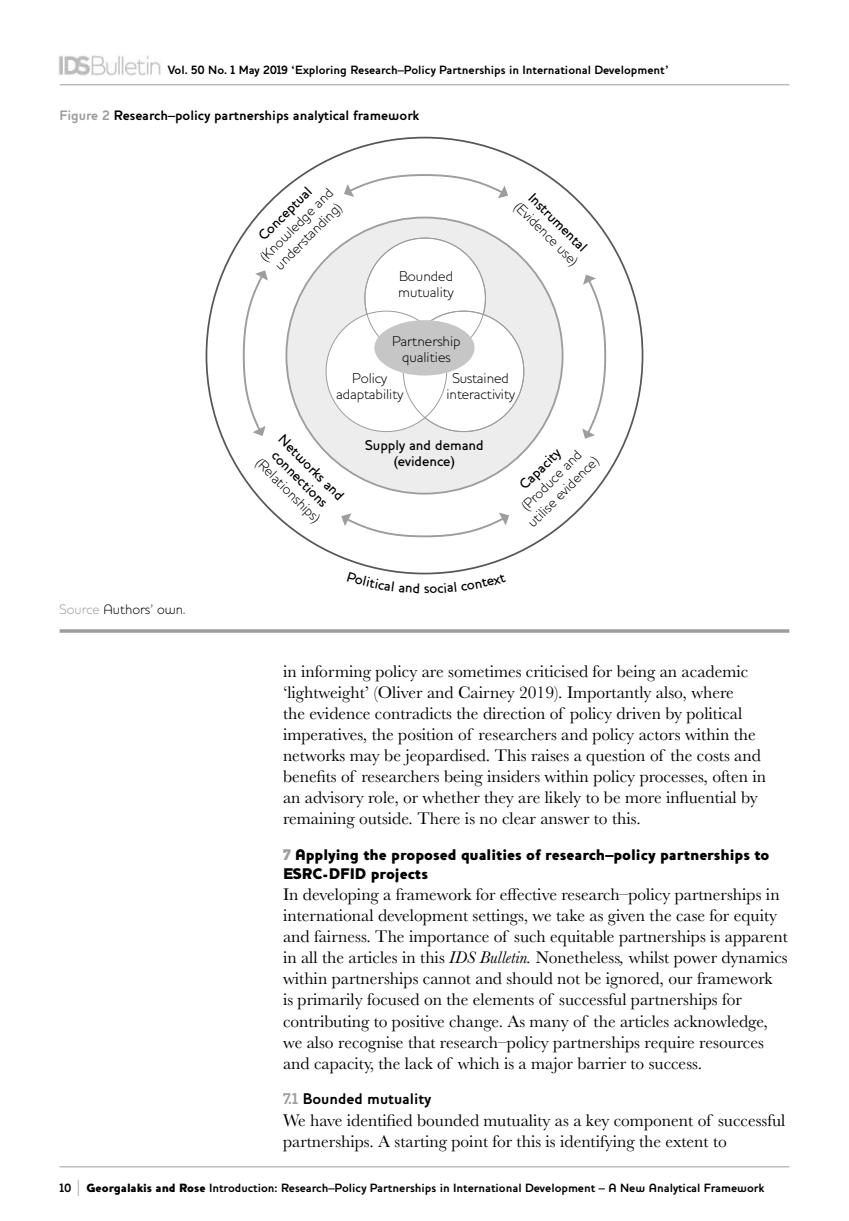
<style>
.page{position:relative;width:849px;height:1221px;background:#fff}
.page>*{position:absolute;margin:0;border:0;box-sizing:border-box;transform-origin:0 0}
.t1{font:17.5px/21px "Baskerville";color:#000}
.t2{font:800 15.75px/19.2px "Houschka";color:#000}
.t3{font:700 15.75px "Houschka";color:#000}
.t4{font:300 14.35px/16.1px "Houschka";color:#000;text-align:center}
.t5{font:500 14.35px/16.1px "Houschka";color:#000;text-align:center}
.t6{font:700 14px "Houschka";color:#000}
.t7{font:300 14px "Houschka";color:#000}
.t8{font:700 12.25px "Houschka";color:#000}
.s1{color:#9d9d9c}
.s2{font-style:italic}
.s3{font-weight:300;font-size:17.5px;color:#9d9d9c}
.s4{font-weight:800}
</style>
<div class="page">
<hr style="left:60px;top:1166px;width:729px;height:1px;background:#9d9d9c">
<hr style="left:60px;top:84px;width:729px;height:1px;background:#9d9d9c">
<img style="left:58px;top:55px;width:103px;height:21px">
<hr style="left:60px;top:629px;width:729px;height:3px;background:#9d9d9c">
<svg style="left:341px;top:512px;width:168px;height:26px"></svg>
<div style="left:286px;top:217px;width:276px;height:276px;background:#ededed;border-radius:50%"></div>
<div style="left:365px;top:238px;width:120px;height:120px;background:#fff;border-radius:50%"></div>
<div style="left:403px;top:311px;width:120px;height:120px;background:#fff;border-radius:50%"></div>
<div style="left:326px;top:311px;width:120px;height:120px;background:#fff;border-radius:50%"></div>
<svg style="left:242px;top:270px;width:26px;height:166px"></svg>
<svg style="left:344px;top:174px;width:164px;height:24px"></svg>
<svg style="left:582px;top:274px;width:25px;height:164px"></svg>
<div style="left:374px;top:320px;width:100px;height:55px;background:#c6c6c6;border-radius:50%"></div>
<svg style="left:386px;top:571px;width:33px;height:4px"></svg>
<svg style="left:430px;top:573px;width:19px;height:2px"></svg>
<p class="t8" style="left:168px;top:63px;width:502px">Vol. 50 No. 1 May 2019 ‘Exploring Research–Policy Partnerships in International Development’</p>
<p class="t6" style="left:60px;top:107px;width:361px"><span class="s1">Figure 2</span> Research–policy partnerships analytical framework</p>
<p class="t5" style="left:255px;top:232px;width:70px;rotate:-45deg">Conceptual</p>
<p class="t4" style="left:256px;top:253px;width:98px;rotate:-45deg">(Knowledge and understanding)</p>
<p class="t4" style="left:398px;top:268px;width:57px;text-align:left">Bounded mutuality</p>
<p class="t4" style="left:392px;top:333px;width:70px">Partnership qualities</p>
<p class="t5" style="left:536px;top:189px;width:78px;rotate:45deg">Instrumental</p>
<p class="t4" style="left:522px;top:198px;width:85px;rotate:45deg">(Evidence use)</p>
<p class="t4" style="left:336px;top:370px;width:69px">Policy adaptability</p>
<p class="t4" style="left:446px;top:370px;width:70px">Sustained interactivity</p>
<p class="t5" style="left:286px;top:431px;width:88px;rotate:45deg">Networks and connections</p>
<p class="t5" style="left:365px;top:437px;width:120px">Supply and demand (evidence)</p>
<p class="t4" style="left:264px;top:454px;width:86px;rotate:45deg">(Relationships)</p>
<p class="t5" style="left:516px;top:481px;width:53px;rotate:-45deg">Capacity</p>
<p class="t4" style="left:512px;top:507px;width:95px;rotate:-45deg">(Produce and utilise evidence)</p>
<p class="t7" style="left:60px;top:601px;width:128px"><span class="s1">Source</span> Authors’ own.</p>
<p class="t5" style="left:424px;top:580px;width:7px">s</p>
<p class="t1" style="left:283px;top:660px;width:484px">in informing policy are sometimes criticised for being an academic ‘lightweight’ (Oliver and Cairney 2019). Importantly also, where<br>the evidence contradicts the direction of policy driven by political imperatives, the position of researchers and policy actors within the networks may be jeopardised. This raises a question of the costs and benefits of researchers being insiders within policy processes, often in an advisory role, or whether they are likely to be more influential by remaining outside. There is no clear answer to this.</p>
<p class="t2" style="left:283px;top:844px;width:488px"><span class="s1">7</span> Applying the proposed qualities of research–policy partnerships to<br>ESRC-DFID projects</p>
<p class="t1" style="left:283px;top:884px;width:506px">In developing a framework for effective research–policy partnerships in international development settings, we take as given the case for equity and fairness. The importance of such equitable partnerships is apparent in all the articles in this <span class="s2">IDS Bulletin.</span> Nonetheless<span class="s2">,</span> whilst power dynamics within partnerships cannot and should not be ignored, our framework<br>is primarily focused on the elements of successful partnerships for contributing to positive change. As many of the articles acknowledge, we also recognise that research–policy partnerships require resources and capacity, the lack of which is a major barrier to success.</p>
<p class="t3" style="left:283px;top:1089px;width:149px"><span class="s1">7.1</span> Bounded mutuality</p>
<p class="t1" style="left:283px;top:1109px;width:503px">We have identified bounded mutuality as a key component of successful partnerships. A starting point for this is identifying the extent to</p>
<p class="t8" style="left:60px;top:1180px;width:706px">10 <span class="s3">|</span> <span class="s4">Georgalakis and Rose</span> Introduction: Research–Policy Partnerships in International Development – A New Analytical Framework</p>
</div>
